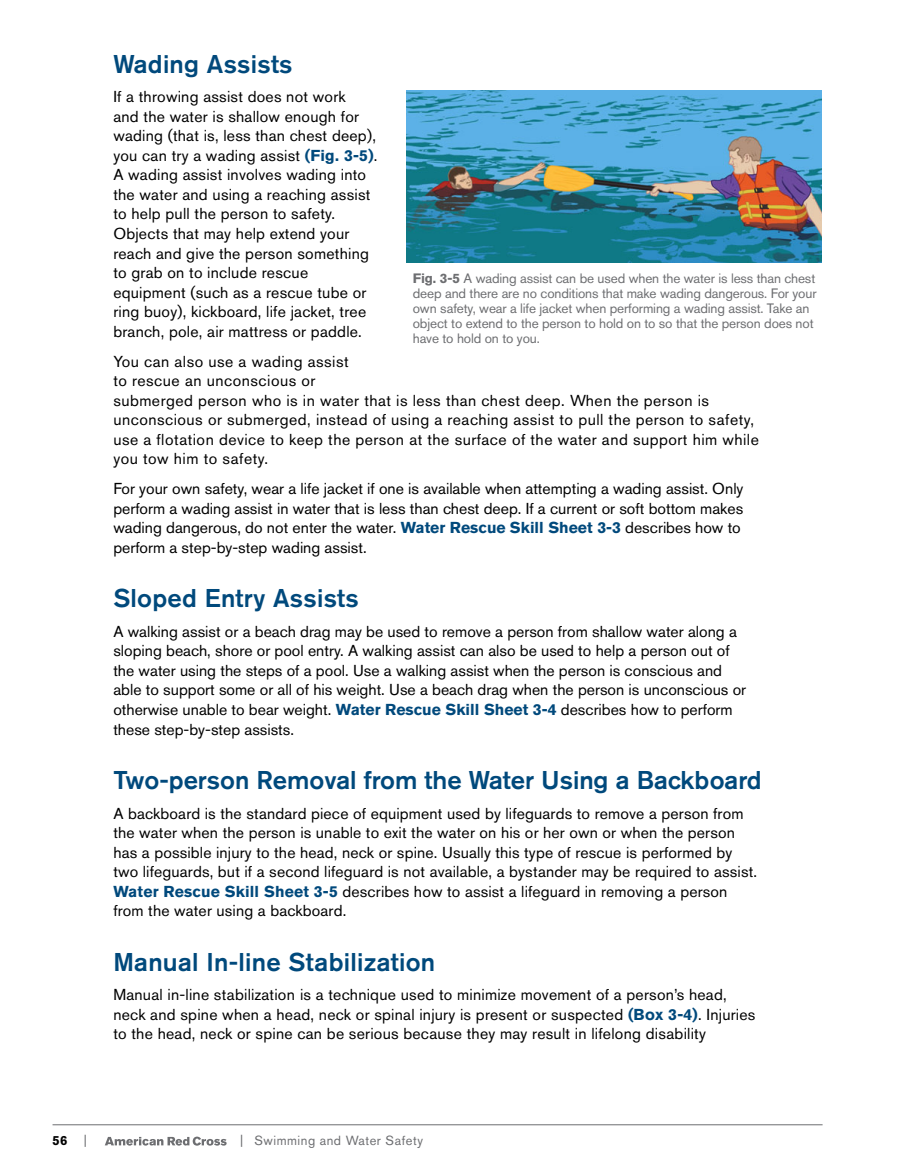
<style>
.page{position:relative;width:903px;height:1173px;background:#fff}
.page>*{position:absolute;margin:0;border:0;box-sizing:border-box;transform-origin:0 0}
.t1{font:500 25.5px "Akzidenz Grotesk BE";letter-spacing:.01em;color:#00497c}
.t2{font:15.75px/19.5px "Akzidenz Grotesk BE";letter-spacing:.01em;color:#000}
.t3{font:15.75px/19.5px "Akzidenz Grotesk BE";letter-spacing:.03em;color:#000}
.t4{font:13.5px/15px "Akzidenz Grotesk BE";letter-spacing:-.01em;color:#6d6e71}
.t5{font:13.2px "Akzidenz Grotesk BE";letter-spacing:.04em;color:#6d6e71}
.t6{font:700 13.2px "Akzidenz Grotesk BE";color:#000}
.s1{font-weight:700;color:#00497c}
.s2{font-weight:700}
</style>
<div class="page">
<hr style="left:53px;top:1123px;width:769px;height:1px;background:#6d6e71">
<svg style="left:105px;top:1136px;width:121px;height:9px"></svg>
<img style="left:406px;top:91px;width:415px;height:171px">
<p class="t1" style="left:113px;top:48px;width:181px">Wading Assists</p>
<p class="t2" style="left:113px;top:87px;width:265px">If a throwing assist does not work<br>and the water is shallow enough for wading (that is, less than chest deep), you can try a wading assist <span class="s1">(Fig. 3-5)</span>.<br>A wading assist involves wading into the water and using a reaching assist to help pull the person to safety.<br>Objects that may help extend your reach and give the person something to grab on to include rescue equipment (such as a rescue tube or ring buoy), kickboard, life jacket, tree branch, pole, air mattress or paddle.</p>
<p class="t3" style="left:113px;top:351px;width:647px">You can also use a wading assist<br>to rescue an unconscious or<br>submerged person who is in water that is less than chest deep. When the person is unconscious or submerged, instead of using a reaching assist to pull the person to safety, use a flotation device to keep the person at the surface of the water and support him while you tow him to safety.</p>
<p class="t2" style="left:113px;top:479px;width:631px">For your own safety, wear a life jacket if one is available when attempting a wading assist. Only perform a wading assist in water that is less than chest deep. If a current or soft bottom makes wading dangerous, do not enter the water. <span class="s1">Water Rescue Skill Sheet 3-3</span> describes how to perform a step-by-step wading assist.</p>
<p class="t1" style="left:113px;top:582px;width:247px">Sloped Entry Assists</p>
<p class="t2" style="left:113px;top:621px;width:634px">A walking assist or a beach drag may be used to remove a person from shallow water along a sloping beach, shore or pool entry. A walking assist can also be used to help a person out of the water using the steps of a pool. Use a walking assist when the person is conscious and able to support some or all of his weight. Use a beach drag when the person is unconscious or otherwise unable to bear weight. <span class="s1">Water Rescue Skill Sheet 3-4</span> describes how to perform these step-by-step assists.</p>
<p class="t1" style="left:113px;top:764px;width:649px">Two-person Removal from the Water Using a Backboard</p>
<p class="t2" style="left:113px;top:803px;width:645px">A backboard is the standard piece of equipment used by lifeguards to remove a person from the water when the person is unable to exit the water on his or her own or when the person has a possible injury to the head, neck or spine. Usually this type of rescue is performed by two lifeguards, but if a second lifeguard is not available, a bystander may be required to assist.<br><span class="s1">Water Rescue Skill Sheet 3-5</span> describes how to assist a lifeguard in removing a person from the water using a backboard.</p>
<p class="t1" style="left:113px;top:945px;width:323px">Manual In-line Stabilization</p>
<p class="t2" style="left:113px;top:984px;width:643px">Manual in-line stabilization is a technique used to minimize movement of a person’s head, neck and spine when a head, neck or spinal injury is present or suspected <span class="s1">(Box 3-4)</span>. Injuries to the head, neck or spine can be serious because they may result in lifelong disability</p>
<p class="t4" style="left:413px;top:270px;width:405px"><span class="s2">Fig. 3-5</span> A wading assist can be used when the water is less than chest deep and there are no conditions that make wading dangerous. For your own safety, wear a life jacket when performing a wading assist. Take an object to extend to the person to hold on to so that the person does not have to hold on to you.</p>
<p class="t6" style="left:53px;top:1132px;width:16px">56</p>
<p class="t5" style="left:84px;top:1132px;width:5px">|</p>
<p class="t5" style="left:240px;top:1132px;width:184px">| Swimming and Water Safety</p>
</div>
